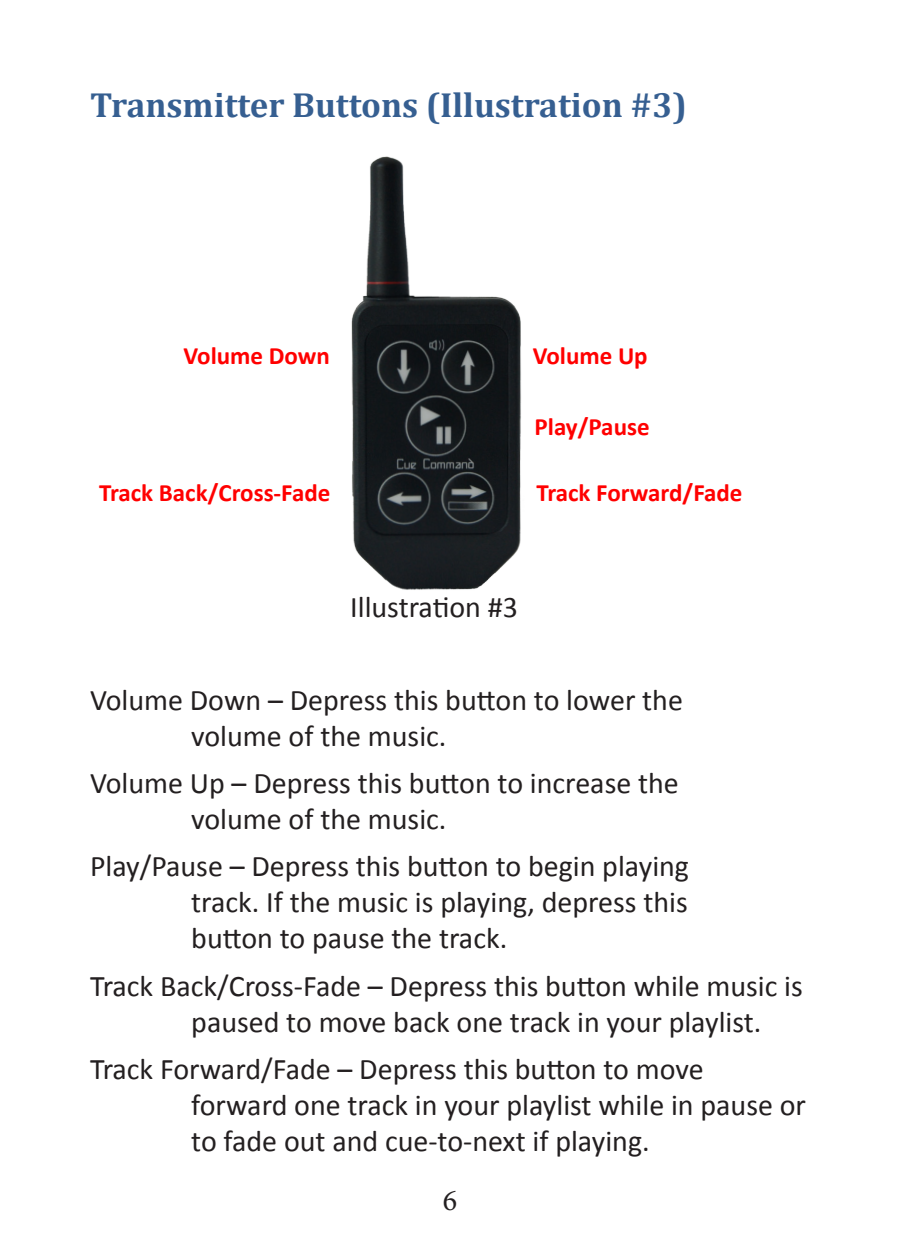
<style>
.page{position:relative;width:900px;height:1260px;background:#fff}
.page>*{position:absolute;margin:0;border:0;box-sizing:border-box;transform-origin:0 0}
.Heading_1{font:700 35px "Cambria";color:#365f91}
.t1{font:30px/36px "Calibri";color:#231f20}
.t2{font:30px "Minion Pro";color:#231f20}
.t3{font:700 25px "Calibri";color:#f00}
</style>
<div class="page">
<img style="left:351px;top:156px;width:170px;height:434px">
<p class="Heading_1" style="left:90px;top:81px;width:599px">Transmitter Buttons (Illustration #3)</p>
<p class="t3" style="left:184px;top:340px;width:148px">Volume Down</p>
<p class="t3" style="left:99px;top:477px;width:233px">Track Back/Cross-Fade</p>
<p class="t3" style="left:533px;top:340px;width:116px">Volume Up</p>
<p class="t3" style="left:535px;top:410px;width:117px">Play/Pause</p>
<p class="t3" style="left:536px;top:477px;width:208px">Track Forward/Fade</p>
<p class="t1" style="left:350px;top:589px;width:169px">Illustration #3</p>
<p class="t1" style="left:191px;top:682px;width:493px;text-indent:-101px">Volume Down – Depress this button to lower the volume of the music.</p>
<p class="t1" style="left:191px;top:765px;width:489px;text-indent:-101px">Volume Up – Depress this button to increase the volume of the music.</p>
<p class="t1" style="left:191px;top:849px;width:499px;text-align:justify;text-indent:-101px">Play/Pause – Depress this button to begin playing track. If the music is playing, depress this button to pause the track.</p>
<p class="t1" style="left:191px;top:968px;width:613px;text-indent:-101px">Track Back/Cross-Fade – Depress this button while music is paused to move back one track in your playlist.</p>
<p class="t1" style="left:191px;top:1051px;width:616px;text-indent:-101px">Track Forward/Fade – Depress this button to move forward one track in your playlist while in pause or to fade out and cue-to-next if playing.</p>
<p class="t2" style="left:443px;top:1180px;width:16px">6</p>
</div>
